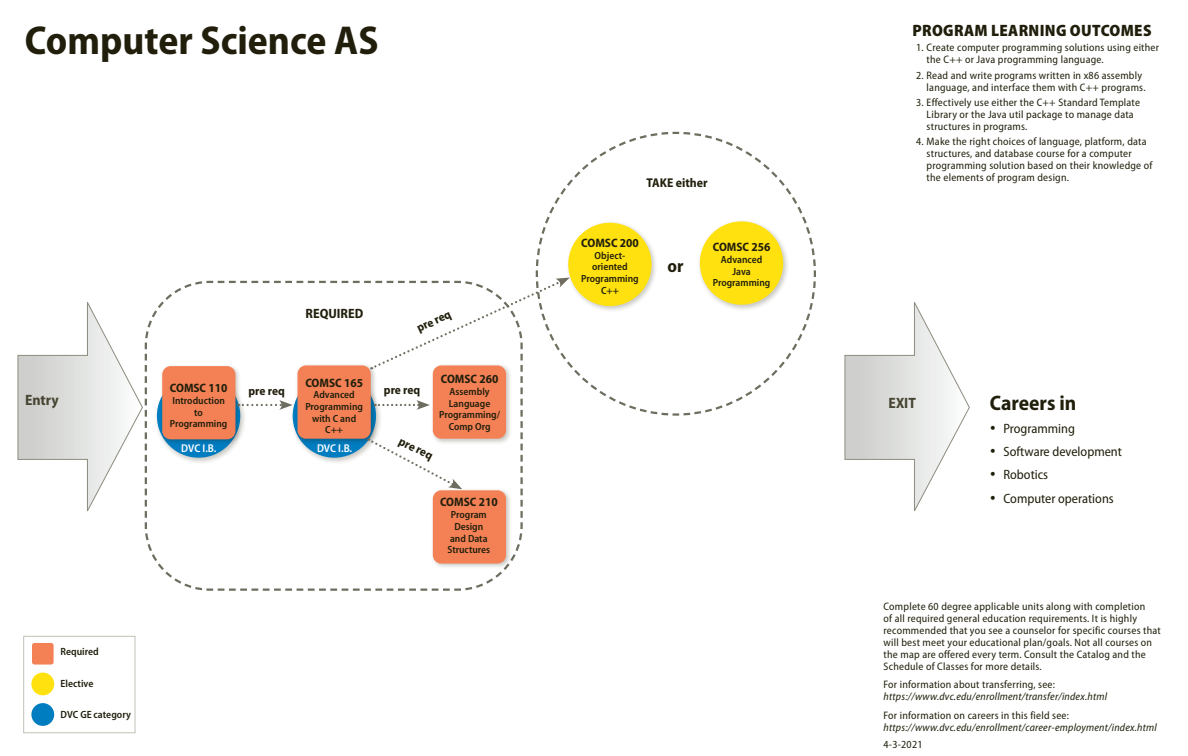
<style>
.page{position:relative;width:1188px;height:756px;background:#fff}
.page>*{position:absolute;margin:0;border:0;box-sizing:border-box;transform-origin:0 0}
.h1_title{font:700 semi-condensed 40.5px "Myriad Pro";color:#211f0c}
.t1{font:700 semi-condensed 21px "Myriad Pro";color:#211f0c}
.Area_text{font:700 semi-condensed 18px "Myriad Pro";color:#211f0c}
.Intended_Learning_Ou{font:900 semi-condensed 16.5px "Myriad Pro";letter-spacing:.02em;color:#211f0c}
.t2{font:700 semi-condensed 15px "Myriad Pro";color:#464431}
.t3{font:semi-condensed 13.5px "Myriad Pro";color:#211f0c}
.Area_text-2{font:700 semi-condensed 13.5px "Myriad Pro";color:#211f0c}
.Area_text-3{font:700 semi-condensed 12.75px "Myriad Pro";color:#211f0c}
.Area_text-4{font:700 semi-condensed 12.23px "Myriad Pro";color:#211f0c}
.Area_text-5{font:600 semi-condensed 11.32px "Myriad Pro";letter-spacing:-.005em;color:#fff}
.Outcomes_listings{font:semi-condensed 10.88px/12px "Myriad Pro";letter-spacing:.02em;color:#211f0c}
.Bottom_right_Paragra{font:semi-condensed 10.88px/12px "Myriad Pro";letter-spacing:.02em;color:#211f0c}
.Bottom_right_Paragra-2{font:italic semi-condensed 10.88px "Myriad Pro";letter-spacing:.02em;color:#211f0c}
.Area_text-6{font:600 semi-condensed 10.5px "Myriad Pro";color:#211f0c}
.Area_text-7{font:600 semi-condensed 10.35px/11.7px "Myriad Pro";color:#211f0c;text-align:center}
</style>
<div class="page">
<svg style="left:535px;top:131px;width:281px;height:285px"></svg>
<div style="left:23px;top:636px;width:112px;height:97px;border:1px solid #c1c1b8"></div>
<div style="left:32px;top:643px;width:22px;height:22px;background:#f48155;border-radius:2px"></div>
<div style="left:31px;top:673px;width:23px;height:22px;background:#ffe110;border-radius:50%"></div>
<div style="left:31px;top:703px;width:23px;height:23px;background:#007cc1;border-radius:50%"></div>
<svg style="left:844px;top:302px;width:126px;height:209px"></svg>
<svg style="left:17px;top:302px;width:126px;height:209px"></svg>
<svg style="left:144px;top:280px;width:379px;height:311px"></svg>
<div style="left:154px;top:372px;width:93px;height:92px;background:#211f0c;opacity:.25"></div>
<div style="left:157px;top:374px;width:83px;height:84px;background:#007cc1;border-radius:50%"></div>
<div style="left:160px;top:364px;width:82px;height:81px;background:#211f0c;opacity:.25"></div>
<div style="left:162px;top:366px;width:73px;height:73px;background:#f48155;border-radius:8px"></div>
<div style="left:566px;top:220px;width:92px;height:93px;background:#211f0c;opacity:.25"></div>
<div style="left:568px;top:223px;width:84px;height:83px;background:#ffe110;border-radius:50%"></div>
<div style="left:697px;top:219px;width:93px;height:93px;background:#211f0c;opacity:.25"></div>
<div style="left:700px;top:221px;width:83px;height:84px;background:#ffe110;border-radius:50%"></div>
<div style="left:430px;top:488px;width:82px;height:82px;background:#211f0c;opacity:.25"></div>
<div style="left:433px;top:490px;width:73px;height:74px;background:#f48155;border-radius:8px"></div>
<svg style="left:215px;top:278px;width:458px;height:240px"></svg>
<p class="h1_title" style="left:25px;top:14px;width:355px">Computer Science AS</p>
<p class="Intended_Learning_Ou" style="left:913px;top:20px;width:241px">PROGRAM LEARNING OUTCOMES</p>
<p class="Outcomes_listings" style="left:927px;top:42px;width:234px;text-indent:-10px">1. Create computer programming solutions using either the C++ or Java programming language.</p>
<p class="Outcomes_listings" style="left:927px;top:69px;width:220px;text-indent:-10px">2. Read and write programs written in x86 assembly language, and interface them with C++ programs.</p>
<p class="Outcomes_listings" style="left:927px;top:96px;width:215px;text-indent:-10px">3. Effectively use either the C++ Standard Template<br>Library or the Java util package to manage data structures in programs.</p>
<p class="Outcomes_listings" style="left:927px;top:136px;width:227px;text-indent:-10px">4. Make the right choices of language, platform, data structures, and database course for a computer programming solution based on their knowledge of the elements of program design.</p>
<p class="Area_text-3" style="left:647px;top:175px;width:63px">TAKE either</p>
<p class="t2" style="left:25px;top:391px;width:35px">Entry</p>
<p class="Area_text-6" style="left:61px;top:645px;width:40px">Required</p>
<p class="Area_text-6" style="left:61px;top:677px;width:34px">Elective</p>
<p class="Area_text-6" style="left:61px;top:708px;width:72px">DVC GE category</p>
<p class="Area_text-4" style="left:170px;top:380px;width:59px">COMSC 110</p>
<p class="Area_text-7" style="left:170px;top:394px;width:59px">Introduction to<br>Programming</p>
<p class="Area_text-5" style="left:181px;top:441px;width:37px">DVC I.B.</p>
<p class="Area_text-2" style="left:306px;top:305px;width:59px">REQUIRED</p>
<p class="Area_text-4" style="left:414px;top:321px;width:38px;rotate:-25deg">pre req</p>
<p class="Area_text-4" style="left:305px;top:375px;width:59px">COMSC 165</p>
<p class="Area_text-7" style="left:305px;top:389px;width:59px">Advanced<br>Programming with C and<br>C++</p>
<p class="Area_text-4" style="left:248px;top:383px;width:38px">pre req</p>
<p class="Area_text-4" style="left:384px;top:382px;width:38px">pre req</p>
<p class="Area_text-4" style="left:441px;top:371px;width:59px">COMSC 260</p>
<p class="Area_text-7" style="left:439px;top:385px;width:62px">Assembly<br>Language<br>Programming/<br>Comp Org</p>
<p class="Area_text-5" style="left:317px;top:441px;width:37px">DVC I.B.</p>
<p class="Area_text-4" style="left:403px;top:433px;width:38px;rotate:27deg">pre req</p>
<p class="Area_text-4" style="left:440px;top:495px;width:59px">COMSC 210</p>
<p class="Area_text-7" style="left:447px;top:509px;width:44px">Program<br>Design and Data<br>Structures</p>
<p class="Area_text-4" style="left:581px;top:235px;width:59px">COMSC 200</p>
<p class="Area_text-7" style="left:581px;top:249px;width:59px">Object&shy;oriented<br>Programming<br>C++</p>
<p class="Area_text" style="left:668px;top:254px;width:17px">or</p>
<p class="Area_text-4" style="left:713px;top:239px;width:59px">COMSC 256</p>
<p class="Area_text-7" style="left:713px;top:254px;width:59px">Advanced<br>Java<br>Programming</p>
<p class="t2" style="left:889px;top:393px;width:29px">EXIT</p>
<p class="t1" style="left:990px;top:389px;width:88px">Careers in</p>
<p class="t3" style="left:990px;top:420px;width:87px">• Programming</p>
<p class="t3" style="left:990px;top:443px;width:134px">• Software development</p>
<p class="t3" style="left:990px;top:466px;width:60px">• Robotics</p>
<p class="t3" style="left:990px;top:490px;width:125px">• Computer operations</p>
<p class="Bottom_right_Paragra" style="left:884px;top:600px;width:279px">Complete 60 degree applicable units along with completion<br>of all required general education requirements. It is highly recommended that you see a counselor for specific courses that will best meet your educational plan/goals. Not all courses on the map are offered every term. Consult the Catalog and the Schedule of Classes for more details.</p>
<p class="Bottom_right_Paragra" style="left:884px;top:679px;width:173px">For information about transferring, see:</p>
<p class="Bottom_right_Paragra-2" style="left:884px;top:690px;width:225px">https://www.dvc.edu/enrollment/transfer/index.html</p>
<p class="Bottom_right_Paragra" style="left:884px;top:709px;width:187px">For information on careers in this field see:</p>
<p class="Bottom_right_Paragra-2" style="left:884px;top:721px;width:275px">https://www.dvc.edu/enrollment/career-employment/index.html</p>
<p class="Bottom_right_Paragra" style="left:884px;top:739px;width:40px">4-3-2021</p>
</div>
